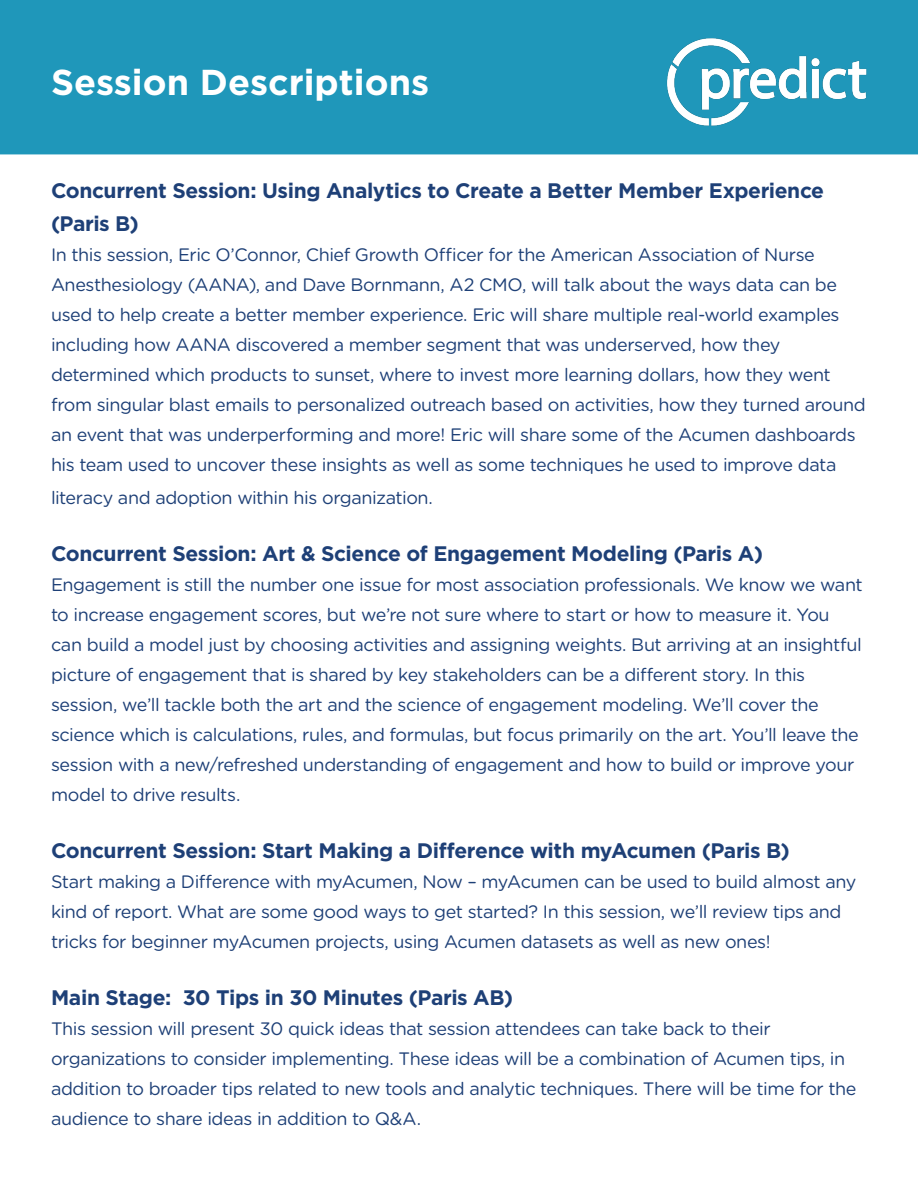
<style>
.page{position:relative;width:918px;height:1188px;background:#fff}
.page>*{position:absolute;margin:0;border:0;box-sizing:border-box;transform-origin:0 0}
.t1{font:700 36px "Gotham";color:#fff}
.t2{font:700 21px/33px "Gotham";letter-spacing:-.02em;color:#1e4077}
.t3{font:18px/30px "Gotham Rounded";letter-spacing:-.025em;color:#1e4077}
</style>
<div class="page">
<div style="left:0;top:0;width:918px;height:154px;background:#1f97ba"></div>
<img style="left:662px;top:38px;width:216px;height:90px">
<p class="t1" style="left:51px;top:62px;width:380px">Session Descriptions</p>
<p class="t2" style="left:51px;top:173px;width:775px">Concurrent Session: Using Analytics to Create a Better Member Experience (Paris B)</p>
<p class="t3" style="left:51px;top:239px;width:816px">In this session, Eric O’Connor, Chief Growth Officer for the American Association of Nurse Anesthesiology (AANA), and Dave Bornmann, A2 CMO, will talk about the ways data can be used to help create a better member experience. Eric will share multiple real-world examples including how AANA discovered a member segment that was underserved, how they determined which products to sunset, where to invest more learning dollars, how they went from singular blast emails to personalized outreach based on activities, how they turned around an event that was underperforming and more! Eric will share some of the Acumen dashboards his team used to uncover these insights as well as some techniques he used to improve data</p>
<p class="t3" style="left:51px;top:482px;width:383px">literacy and adoption within his organization.</p>
<p class="t2" style="left:51px;top:536px;width:714px">Concurrent Session: Art &amp; Science of Engagement Modeling (Paris A)</p>
<p class="t3" style="left:51px;top:569px;width:813px">Engagement is still the number one issue for most association professionals. We know we want to increase engagement scores, but we’re not sure where to start or how to measure it. You can build a model just by choosing activities and assigning weights. But arriving at an insightful picture of engagement that is shared by key stakeholders can be a different story. In this session, we’ll tackle both the art and the science of engagement modeling. We’ll cover the science which is calculations, rules, and formulas, but focus primarily on the art. You’ll leave the session with a new/refreshed understanding of engagement and how to build or improve your model to drive results.</p>
<p class="t2" style="left:51px;top:833px;width:740px">Concurrent Session: Start Making a Difference with myAcumen (Paris B)</p>
<p class="t3" style="left:51px;top:866px;width:807px">Start making a Difference with myAcumen, Now – myAcumen can be used to build almost any kind of report. What are some good ways to get started? In this session, we’ll review tips and tricks for beginner myAcumen projects, using Acumen datasets as well as new ones!</p>
<p class="t2" style="left:51px;top:980px;width:464px">Main Stage: 30 Tips in 30 Minutes (Paris AB)</p>
<p class="t3" style="left:51px;top:1013px;width:807px">This session will present 30 quick ideas that session attendees can take back to their organizations to consider implementing. These ideas will be a combination of Acumen tips, in addition to broader tips related to new tools and analytic techniques. There will be time for the audience to share ideas in addition to Q&amp;A.</p>
</div>
